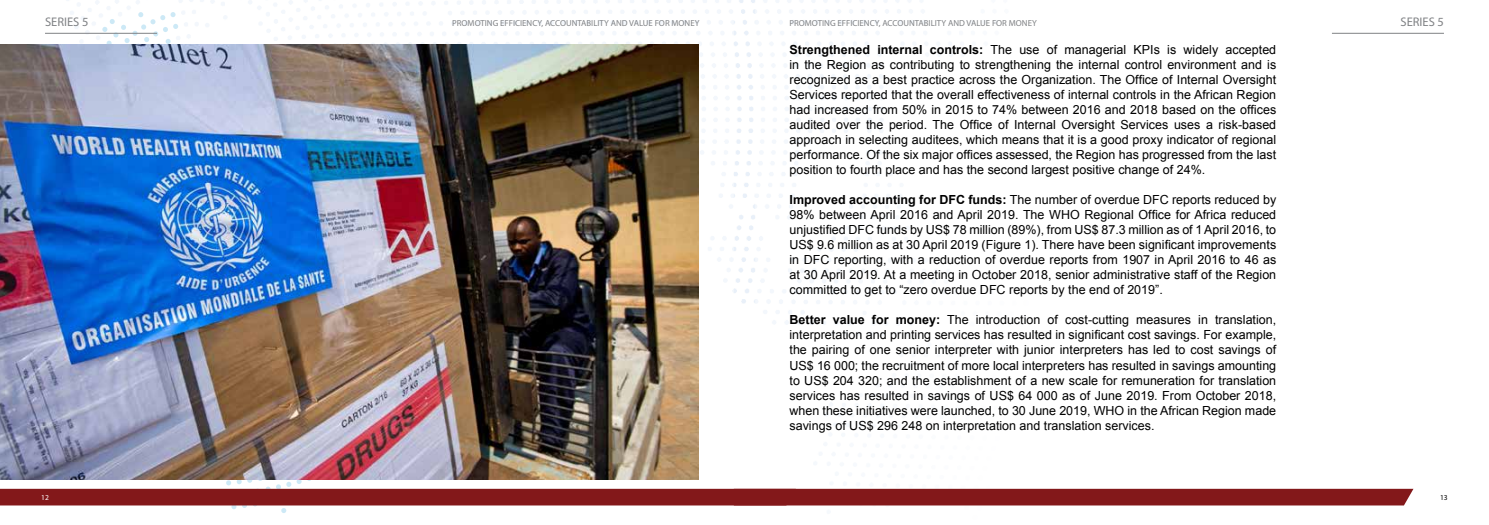
<style>
.page{position:relative;width:1489px;height:525px;background:#fff}
.page>*{position:absolute;margin:0;border:0;box-sizing:border-box;transform-origin:0 0}
.t1{font:12.5px/15px "Arial";color:#000;text-align:justify}
.t2{font:12.5px "Myriad Pro";color:#808285}
.t3{font:8.75px "Myriad Pro";color:#808285}
.t4{font:7.5px "Myriad Pro";color:#fff}
.t5{font:7.5px "Myriad Pro";color:#000}
.s1{font-weight:700}
</style>
<div class="page">
<hr style="left:1331px;top:33px;width:112px;height:1px;background:#808285">
<svg style="left:15px;top:12px;width:427px;height:501px"></svg>
<div style="left:0;top:488px;width:1413px;height:17px;background:#83181a"></div>
<hr style="left:45px;top:33px;width:112px;height:1px;background:#808285">
<img style="left:0;top:45px;width:698px;height:434px">
<p class="t2" style="left:45px;top:14px;width:45px">SERIES 5</p>
<p class="t3" style="left:452px;top:18px;width:249px">PROMOTING EFFICIENCY, ACCOUNTABILITY AND VALUE FOR MONEY</p>
<p class="t3" style="left:789px;top:18px;width:249px">PROMOTING EFFICIENCY, ACCOUNTABILITY AND VALUE FOR MONEY</p>
<p class="t2" style="left:1400px;top:14px;width:45px">SERIES 5</p>
<p class="t1" style="left:789px;top:42px;width:488px"><span class="s1">Strengthened internal controls:</span> The use of managerial KPIs is widely accepted in the Region as contributing to strengthening the internal control environment and is recognized as a best practice across the Organization. The Office of Internal Oversight Services reported that the overall effectiveness of internal controls in the African Region had increased from 50% in 2015 to 74% between 2016 and 2018 based on the offices audited over the period. The Office of Internal Oversight Services uses a risk-based approach in selecting auditees, which means that it is a good proxy indicator of regional performance. Of the six major offices assessed, the Region has progressed from the last position to fourth place and has the second largest positive change of 24%.</p>
<p class="t1" style="left:789px;top:192px;width:488px"><span class="s1">Improved accounting for DFC funds:</span> The number of overdue DFC reports reduced by 98% between April 2016 and April 2019. The WHO Regional Office for Africa reduced unjustified DFC funds by US$ 78 million (89%), from US$ 87.3 million as of 1 April 2016, to US$ 9.6 million as at 30 April 2019 (Figure 1). There have been significant improvements in DFC reporting, with a reduction of overdue reports from 1907 in April 2016 to 46 as at 30 April 2019. At a meeting in October 2018, senior administrative staff of the Region committed to get to “zero overdue DFC reports by the end of 2019”.</p>
<p class="t1" style="left:789px;top:312px;width:488px"><span class="s1">Better value for money:</span> The introduction of cost-cutting measures in translation, interpretation and printing services has resulted in significant cost savings. For example, the pairing of one senior interpreter with junior interpreters has led to cost savings of US$ 16 000; the recruitment of more local interpreters has resulted in savings amounting to US$ 204 320; and the establishment of a new scale for remuneration for translation services has resulted in savings of US$ 64 000 as of June 2019. From October 2018, when these initiatives were launched, to 30 June 2019, WHO in the African Region made savings of US$ 296 248 on interpretation and translation services.</p>
<p class="t4" style="left:41px;top:492px;width:9px">12</p>
<p class="t5" style="left:1439px;top:492px;width:9px">13</p>
</div>
